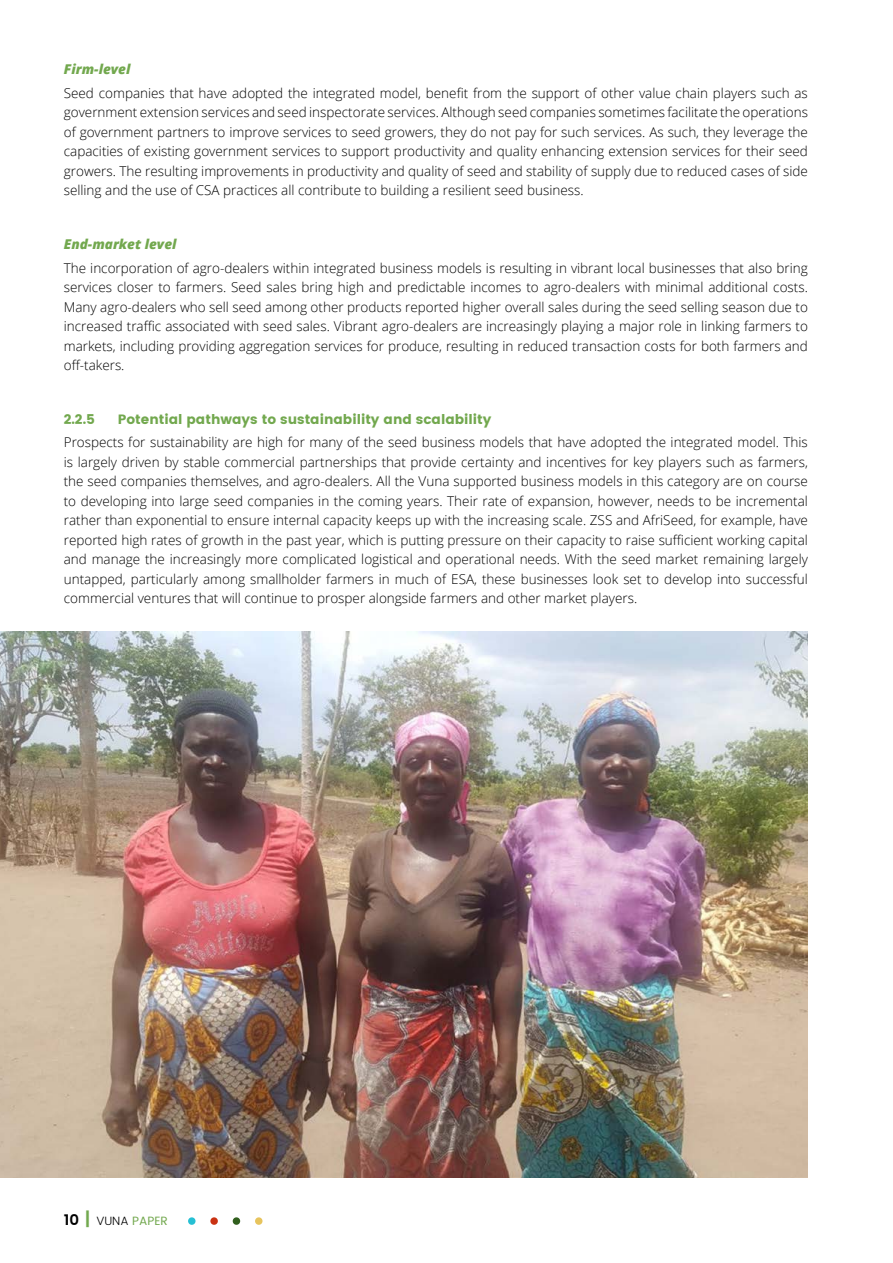
<style>
.page{position:relative;width:893px;height:1263px;background:#fff}
.page>*{position:absolute;margin:0;border:0;box-sizing:border-box;transform-origin:0 0}
.Body_text{font:300 13.5px/19.5px "Open Sans";color:#000;text-align:justify}
.t1{font:13.5px "Poppins";color:#72a84e}
.t2{font:italic 800 13.5px "Open Sans";color:#72a84e}
.t3{font:12px "Poppins";color:#72a84e}
.s1{font-weight:600;font-size:15px;color:#000}
.s2{font-weight:600;font-size:18px}
.s3{font-weight:300;color:#000}
</style>
<div class="page">
<img style="left:0;top:631px;width:808px;height:547px">
<svg style="left:188px;top:1217px;width:8px;height:8px"></svg>
<svg style="left:233px;top:1217px;width:7px;height:8px"></svg>
<svg style="left:210px;top:1217px;width:8px;height:8px"></svg>
<svg style="left:255px;top:1217px;width:7px;height:8px"></svg>
<h4 class="t2" style="left:64px;top:59px;width:68px">Firm-level</h4>
<p class="Body_text" style="left:64px;top:83px;width:746px">Seed companies that have adopted the integrated model, benefit from the support of other value chain players such as government extension services and seed inspectorate services. Although seed companies sometimes facilitate the operations of government partners to improve services to seed growers, they do not pay for such services. As such, they leverage the capacities of existing government services to support productivity and quality enhancing extension services for their seed growers. The resulting improvements in productivity and quality of seed and stability of supply due to reduced cases of side selling and the use of CSA practices all contribute to building a resilient seed business.</p>
<h4 class="t2" style="left:64px;top:234px;width:114px">End-market level</h4>
<p class="Body_text" style="left:64px;top:258px;width:746px">The incorporation of agro-dealers within integrated business models is resulting in vibrant local businesses that also bring services closer to farmers. Seed sales bring high and predictable incomes to agro-dealers with minimal additional costs.<br>Many agro-dealers who sell seed among other products reported higher overall sales during the seed selling season due to increased traffic associated with seed sales. Vibrant agro-dealers are increasingly playing a major role in linking farmers to markets, including providing aggregation services for produce, resulting in reduced transaction costs for both farmers and off-takers.</p>
<h3 class="t1" style="left:64px;top:411px;width:33px">2.2.5</h3>
<h3 class="t1" style="left:118px;top:411px;width:375px">Potential pathways to sustainability and scalability</h3>
<p class="Body_text" style="left:64px;top:432px;width:746px">Prospects for sustainability are high for many of the seed business models that have adopted the integrated model. This is largely driven by stable commercial partnerships that provide certainty and incentives for key players such as farmers, the seed companies themselves, and agro-dealers. All the Vuna supported business models in this category are on course to developing into large seed companies in the coming years. Their rate of expansion, however, needs to be incremental rather than exponential to ensure internal capacity keeps up with the increasing scale. ZSS and AfriSeed, for example, have reported high rates of growth in the past year, which is putting pressure on their capacity to raise sufficient working capital and manage the increasingly more complicated logistical and operational needs. With the seed market remaining largely untapped, particularly among smallholder farmers in much of ESA, these businesses look set to develop into successful commercial ventures that will continue to prosper alongside farmers and other market players.</p>
<p class="t3" style="left:64px;top:1212px;width:106px"><span class="s1">10</span> <span class="s2">|</span> <span class="s3">VUNA</span> PAPER</p>
</div>
